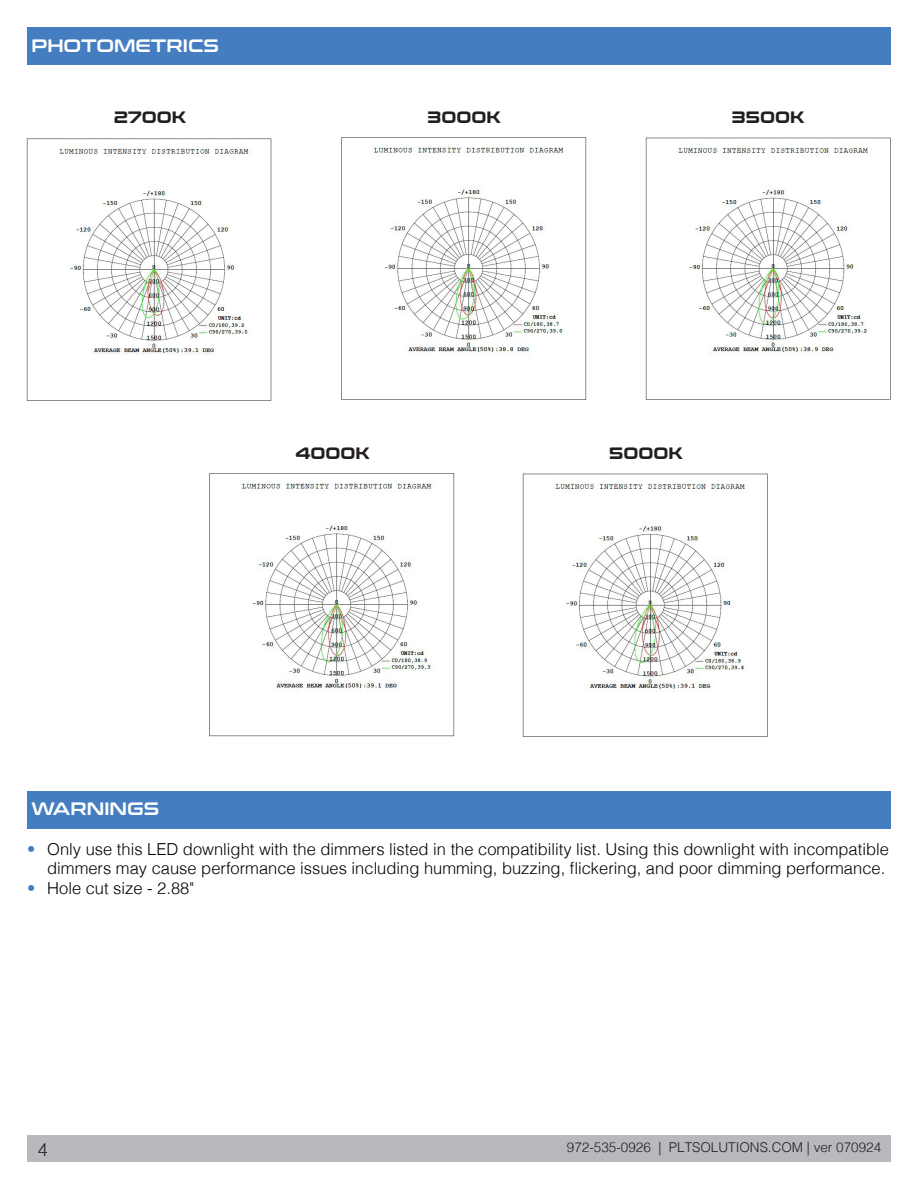
<style>
.page{position:relative;width:918px;height:1188px;background:#fff}
.page>*{position:absolute;margin:0;border:0;box-sizing:border-box;transform-origin:0 0}
.t1{font:18px "Conthrax Sb";color:#fff}
.t2{font:300 18px "Helvetica";color:#231f20}
.t3{font:300 16.5px/19.8px "Helvetica";color:#000;text-align:right}
.PLT_Body{font:700 16.5px "Conthrax Rg";color:#231f20}
.t4{font:300 13.5px "Helvetica";color:#231f20}
.s1{color:#447dc0}
</style>
<div class="page">
<div style="left:27px;top:1135px;width:864px;height:27px;background:#b8b9bc"></div>
<div style="left:27px;top:792px;width:864px;height:37px;background:#447dc0"></div>
<div style="left:27px;top:27px;width:864px;height:37px;background:#447dc0"></div>
<img style="left:27px;top:138px;width:245px;height:263px">
<img style="left:209px;top:473px;width:245px;height:263px">
<img style="left:341px;top:137px;width:245px;height:263px">
<img style="left:522px;top:473px;width:246px;height:263px">
<img style="left:645px;top:137px;width:246px;height:263px">
<p class="t1" style="left:32px;top:32px;width:189px">PHOTOMETRICS</p>
<p class="PLT_Body" style="left:114px;top:105px;width:74px">2700K</p>
<p class="PLT_Body" style="left:427px;top:105px;width:75px">3000K</p>
<p class="PLT_Body" style="left:732px;top:105px;width:74px">3500K</p>
<p class="PLT_Body" style="left:295px;top:441px;width:76px">4000K</p>
<p class="PLT_Body" style="left:609px;top:441px;width:75px">5000K</p>
<p class="t1" style="left:32px;top:795px;width:129px">WARNINGS</p>
<p class="t3" style="left:27px;top:838px;width:863px"><span class="s1">•</span> Only use this LED downlight with the dimmers listed in the compatibility list. Using this downlight with incompatible dimmers may cause performance issues including humming, buzzing, flickering, and poor dimming performance.</p>
<p class="t3" style="left:27px;top:877px;width:168px"><span class="s1">•</span> Hole cut size - 2.88"</p>
<p class="t2" style="left:38px;top:1134px;width:12px">4</p>
<p class="t4" style="left:567px;top:1136px;width:316px">972-535-0926 | PLTSOLUTIONS.COM | ver 070924</p>
</div>
